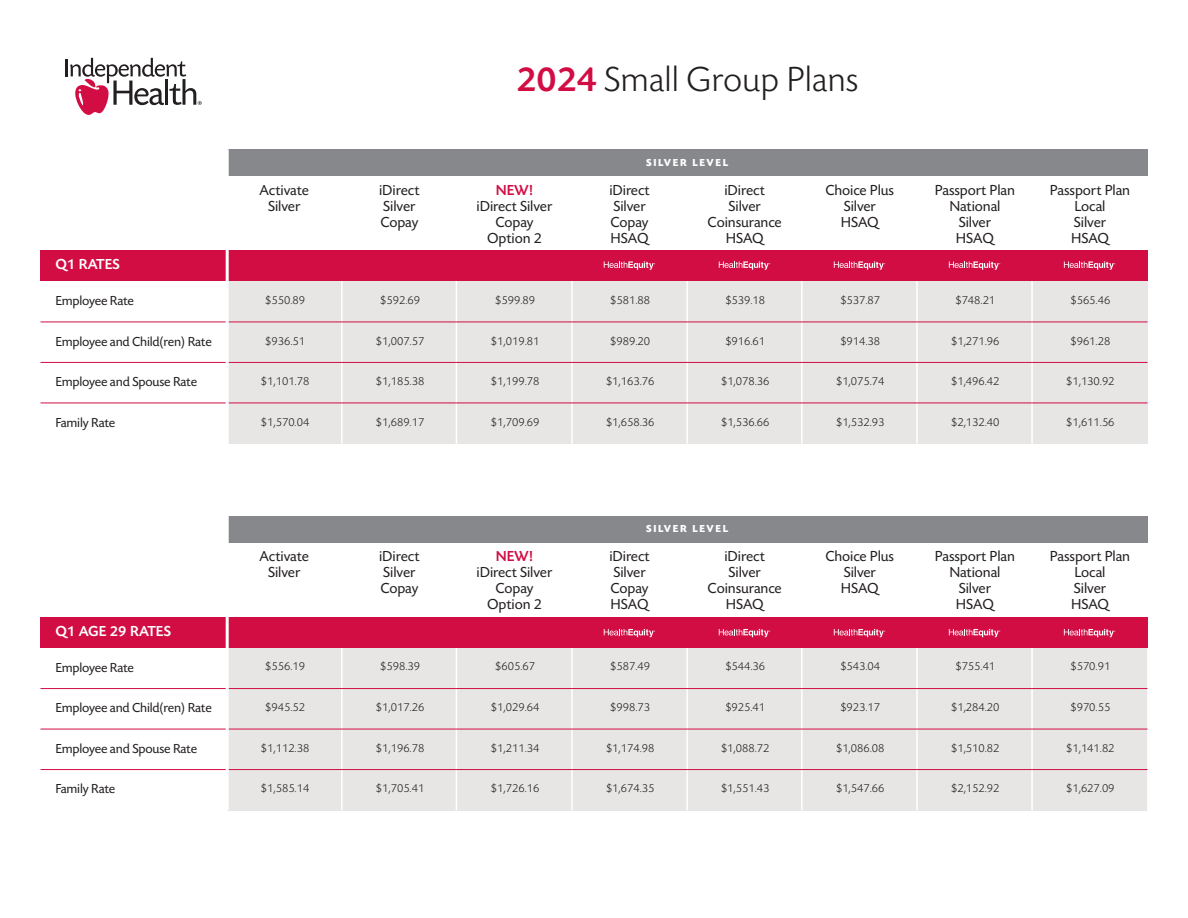
<style>
.page{position:relative;width:1188px;height:918px;background:#fff}
.page>*{position:absolute;margin:0;border:0;box-sizing:border-box;transform-origin:0 0}
.t1{font:300 36px "Today Sans Now Pro";color:#231f20}
.t2{font:15px/15.9px "Today Sans Now Pro";letter-spacing:-.005em;color:#231f20;text-align:center}
.t3{font:500 15px "Today Sans Now Pro";color:#fff}
.t4{font:500 15px "Today Sans Now Pro";letter-spacing:-.015em;color:#d20d44}
.t5{font:13.5px "Today Sans Now Pro";letter-spacing:-.015em;color:#231f20}
.t6{font:300 12px "Today Sans Now Pro";color:#231f20}
.t7{font:700 10.5px "Today Sans Now Pro";letter-spacing:.15em;color:#fff}
.s1{font-weight:500;color:#d20d44}
</style>
<div class="page">
<div style="left:227px;top:149px;width:921px;height:27px;background:#87888b"></div>
<svg style="left:66px;top:58px;width:136px;height:57px"></svg>
<div style="left:227px;top:281px;width:920px;height:163px;background:#e7e6e5"></div>
<hr style="left:341px;top:250px;width:2px;height:194px;background:#fff">
<hr style="left:456px;top:250px;width:1px;height:194px;background:#fff">
<hr style="left:571px;top:250px;width:2px;height:194px;background:#fff">
<hr style="left:686px;top:250px;width:2px;height:194px;background:#fff">
<hr style="left:801px;top:250px;width:2px;height:194px;background:#fff">
<hr style="left:916px;top:250px;width:2px;height:194px;background:#fff">
<hr style="left:1031px;top:250px;width:2px;height:194px;background:#fff">
<hr style="left:40px;top:322px;width:1107px;height:1px;background:#d20d44">
<hr style="left:40px;top:362px;width:1107px;height:1px;background:#d20d44">
<hr style="left:40px;top:403px;width:1107px;height:1px;background:#d20d44">
<div style="left:40px;top:250px;width:1108px;height:31px;background:#d20d44"></div>
<hr style="left:226px;top:149px;width:3px;height:295px;background:#fff">
<div style="left:227px;top:516px;width:921px;height:26px;background:#87888b"></div>
<div style="left:227px;top:647px;width:920px;height:163px;background:#e7e6e5"></div>
<hr style="left:341px;top:617px;width:2px;height:193px;background:#fff">
<hr style="left:456px;top:617px;width:1px;height:193px;background:#fff">
<hr style="left:571px;top:617px;width:2px;height:193px;background:#fff">
<hr style="left:686px;top:617px;width:2px;height:193px;background:#fff">
<hr style="left:801px;top:617px;width:2px;height:193px;background:#fff">
<hr style="left:916px;top:617px;width:2px;height:193px;background:#fff">
<hr style="left:1031px;top:617px;width:2px;height:193px;background:#fff">
<hr style="left:40px;top:688px;width:1107px;height:1px;background:#d20d44">
<hr style="left:40px;top:729px;width:1107px;height:1px;background:#d20d44">
<hr style="left:40px;top:769px;width:1107px;height:1px;background:#d20d44">
<div style="left:40px;top:617px;width:1108px;height:30px;background:#d20d44"></div>
<hr style="left:226px;top:516px;width:3px;height:294px;background:#fff">
<svg style="left:1064px;top:261px;width:51px;height:9px"></svg>
<svg style="left:949px;top:261px;width:51px;height:9px"></svg>
<svg style="left:834px;top:261px;width:51px;height:9px"></svg>
<svg style="left:719px;top:261px;width:51px;height:9px"></svg>
<svg style="left:604px;top:261px;width:51px;height:9px"></svg>
<svg style="left:1064px;top:629px;width:51px;height:8px"></svg>
<svg style="left:949px;top:629px;width:51px;height:8px"></svg>
<svg style="left:834px;top:629px;width:51px;height:8px"></svg>
<svg style="left:719px;top:629px;width:51px;height:8px"></svg>
<svg style="left:604px;top:629px;width:51px;height:8px"></svg>
<p class="t3" style="left:55px;top:255px;width:66px">Q1 RATES</p>
<p class="t5" style="left:55px;top:293px;width:80px">Employee Rate</p>
<p class="t5" style="left:55px;top:333px;width:158px">Employee and Child(ren) Rate</p>
<p class="t5" style="left:55px;top:374px;width:143px">Employee and Spouse Rate</p>
<p class="t5" style="left:55px;top:414px;width:61px">Family Rate</p>
<p class="t3" style="left:55px;top:622px;width:117px">Q1 AGE 29 RATES</p>
<p class="t5" style="left:55px;top:659px;width:80px">Employee Rate</p>
<p class="t5" style="left:55px;top:700px;width:158px">Employee and Child(ren) Rate</p>
<p class="t5" style="left:55px;top:740px;width:143px">Employee and Spouse Rate</p>
<p class="t5" style="left:55px;top:781px;width:61px">Family Rate</p>
<h1 class="t1" style="left:517px;top:58px;width:343px"><span class="s1">2024</span> Small Group Plans</h1>
<p class="t7" style="left:646px;top:156px;width:83px">SILVER LEVEL</p>
<p class="t2" style="left:260px;top:182px;width:51px">Activate<br>Silver</p>
<p class="t4" style="left:496px;top:181px;width:38px">NEW!</p>
<p class="t2" style="left:379px;top:182px;width:42px;text-align:left">iDirect<br>Silver<br>Copay</p>
<p class="t2" style="left:609px;top:182px;width:42px;text-align:left">iDirect<br>Silver<br>Copay<br>HSAQ</p>
<p class="t2" style="left:477px;top:198px;width:77px">iDirect Silver<br>Copay<br>Option 2</p>
<p class="t6" style="left:265px;top:293px;width:41px">$550.89</p>
<p class="t6" style="left:265px;top:334px;width:41px">$936.51</p>
<p class="t6" style="left:261px;top:374px;width:50px">$1,101.78</p>
<p class="t6" style="left:261px;top:415px;width:50px">$1,570.04</p>
<p class="t6" style="left:380px;top:293px;width:41px">$592.69</p>
<p class="t6" style="left:376px;top:334px;width:50px">$1,007.57</p>
<p class="t6" style="left:376px;top:374px;width:50px">$1,185.38</p>
<p class="t6" style="left:376px;top:415px;width:50px">$1,689.17</p>
<p class="t6" style="left:495px;top:293px;width:41px">$599.89</p>
<p class="t6" style="left:491px;top:334px;width:50px">$1,019.81</p>
<p class="t6" style="left:491px;top:374px;width:50px">$1,199.78</p>
<p class="t6" style="left:491px;top:415px;width:50px">$1,709.69</p>
<p class="t6" style="left:610px;top:293px;width:41px">$581.88</p>
<p class="t6" style="left:610px;top:334px;width:41px">$989.20</p>
<p class="t6" style="left:606px;top:374px;width:50px">$1,163.76</p>
<p class="t6" style="left:606px;top:415px;width:50px">$1,658.36</p>
<p class="t2" style="left:708px;top:182px;width:76px">iDirect<br>Silver<br>Coinsurance<br>HSAQ</p>
<p class="t6" style="left:725px;top:293px;width:41px">$539.18</p>
<p class="t6" style="left:725px;top:334px;width:41px">$916.61</p>
<p class="t6" style="left:721px;top:374px;width:50px">$1,078.36</p>
<p class="t6" style="left:721px;top:415px;width:50px">$1,536.66</p>
<p class="t7" style="left:646px;top:523px;width:83px">SILVER LEVEL</p>
<p class="t2" style="left:260px;top:548px;width:51px">Activate<br>Silver</p>
<p class="t4" style="left:496px;top:547px;width:38px">NEW!</p>
<p class="t2" style="left:379px;top:548px;width:42px;text-align:left">iDirect<br>Silver<br>Copay</p>
<p class="t2" style="left:609px;top:548px;width:42px;text-align:left">iDirect<br>Silver<br>Copay<br>HSAQ</p>
<p class="t2" style="left:477px;top:564px;width:77px">iDirect Silver<br>Copay<br>Option 2</p>
<p class="t6" style="left:265px;top:659px;width:41px">$556.19</p>
<p class="t6" style="left:265px;top:700px;width:41px">$945.52</p>
<p class="t6" style="left:261px;top:740px;width:50px">$1,112.38</p>
<p class="t6" style="left:261px;top:781px;width:50px">$1,585.14</p>
<p class="t6" style="left:380px;top:659px;width:41px">$598.39</p>
<p class="t6" style="left:376px;top:700px;width:50px">$1,017.26</p>
<p class="t6" style="left:376px;top:740px;width:50px">$1,196.78</p>
<p class="t6" style="left:376px;top:781px;width:50px">$1,705.41</p>
<p class="t6" style="left:495px;top:659px;width:41px">$605.67</p>
<p class="t6" style="left:491px;top:700px;width:50px">$1,029.64</p>
<p class="t6" style="left:491px;top:740px;width:50px">$1,211.34</p>
<p class="t6" style="left:491px;top:781px;width:50px">$1,726.16</p>
<p class="t6" style="left:610px;top:659px;width:41px">$587.49</p>
<p class="t6" style="left:610px;top:700px;width:41px">$998.73</p>
<p class="t6" style="left:606px;top:740px;width:50px">$1,174.98</p>
<p class="t6" style="left:606px;top:781px;width:50px">$1,674.35</p>
<p class="t2" style="left:708px;top:548px;width:76px">iDirect<br>Silver<br>Coinsurance<br>HSAQ</p>
<p class="t6" style="left:725px;top:659px;width:41px">$544.36</p>
<p class="t6" style="left:725px;top:700px;width:41px">$925.41</p>
<p class="t6" style="left:721px;top:740px;width:50px">$1,088.72</p>
<p class="t6" style="left:721px;top:781px;width:50px">$1,551.43</p>
<p class="t2" style="left:825px;top:182px;width:70px">Choice Plus<br>Silver<br>HSAQ</p>
<p class="t6" style="left:840px;top:293px;width:41px">$537.87</p>
<p class="t6" style="left:840px;top:334px;width:41px">$914.38</p>
<p class="t6" style="left:836px;top:374px;width:50px">$1,075.74</p>
<p class="t6" style="left:836px;top:415px;width:50px">$1,532.93</p>
<p class="t2" style="left:825px;top:548px;width:70px">Choice Plus<br>Silver<br>HSAQ</p>
<p class="t6" style="left:840px;top:659px;width:41px">$543.04</p>
<p class="t6" style="left:840px;top:700px;width:41px">$923.17</p>
<p class="t6" style="left:836px;top:740px;width:50px">$1,086.08</p>
<p class="t6" style="left:836px;top:781px;width:50px">$1,547.66</p>
<p class="t2" style="left:935px;top:182px;width:82px">Passport Plan<br>National<br>Silver<br>HSAQ</p>
<p class="t6" style="left:955px;top:293px;width:41px">$748.21</p>
<p class="t6" style="left:951px;top:334px;width:50px">$1,271.96</p>
<p class="t6" style="left:951px;top:374px;width:50px">$1,496.42</p>
<p class="t6" style="left:951px;top:415px;width:50px">$2,132.40</p>
<p class="t2" style="left:1050px;top:182px;width:82px">Passport Plan<br>Local<br>Silver<br>HSAQ</p>
<p class="t6" style="left:1070px;top:293px;width:41px">$565.46</p>
<p class="t6" style="left:1070px;top:334px;width:41px">$961.28</p>
<p class="t6" style="left:1066px;top:374px;width:50px">$1,130.92</p>
<p class="t6" style="left:1066px;top:415px;width:50px">$1,611.56</p>
<p class="t2" style="left:935px;top:548px;width:82px">Passport Plan<br>National<br>Silver<br>HSAQ</p>
<p class="t6" style="left:955px;top:659px;width:41px">$755.41</p>
<p class="t6" style="left:951px;top:700px;width:50px">$1,284.20</p>
<p class="t6" style="left:951px;top:740px;width:50px">$1,510.82</p>
<p class="t6" style="left:951px;top:781px;width:50px">$2,152.92</p>
<p class="t2" style="left:1050px;top:548px;width:82px">Passport Plan<br>Local<br>Silver<br>HSAQ</p>
<p class="t6" style="left:1070px;top:659px;width:41px">$570.91</p>
<p class="t6" style="left:1070px;top:700px;width:41px">$970.55</p>
<p class="t6" style="left:1066px;top:740px;width:50px">$1,141.82</p>
<p class="t6" style="left:1066px;top:781px;width:50px">$1,627.09</p>
</div>
